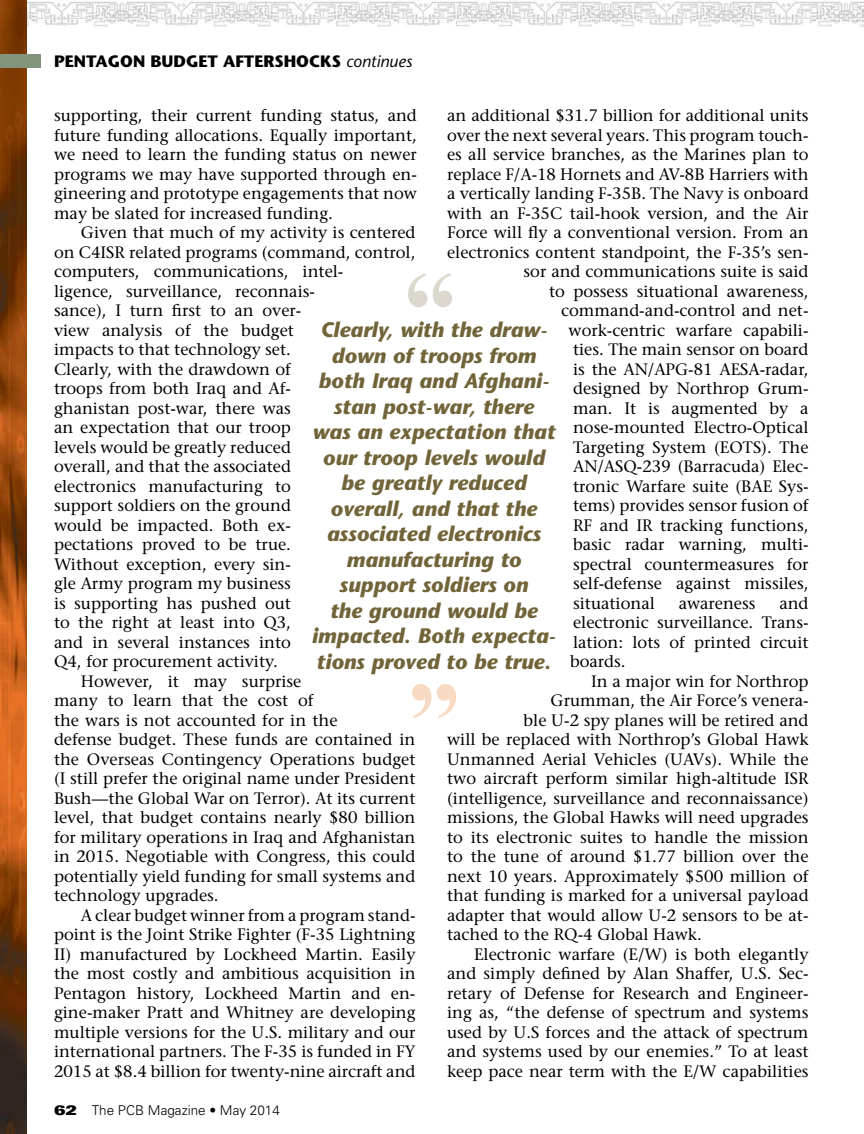
<style>
.page{position:relative;width:864px;height:1134px;background:#fff}
.page>*{position:absolute;margin:0;border:0;box-sizing:border-box;transform-origin:0 0}
.t1{font:700 105px "Times New Roman";color:#dcd8ce}
.t2{font:700 105px "Times New Roman";color:#f8dac2}
.t3{font:italic 700 21px/25.5px "Stone Sans";color:#716439;text-align:center}
.t4{font:16.5px/19.5px "Stone Serif";color:#000;text-align:justify}
.t5{font:700 16.5px "Stone Sans";color:#000}
.t6{font:italic 16.5px "Stone Sans";color:#000}
.t7{font:300 13.5px "Univers";color:#000}
.s1{font-weight:900;font-stretch:expanded}
</style>
<div class="page">
<img style="left:27px;top:0;width:837px;height:27px">
<img style="left:0;top:0;width:27px;height:1134px">
<div style="left:0;top:54px;width:40px;height:14px;background:#82947c"></div>
<p class="t5" style="left:54px;top:51px;width:13px">PENTAGON</p>
<p class="t5" style="left:151px;top:51px;width:13px">BUDGET</p>
<p class="t5" style="left:223px;top:51px;width:12px">AFTERSHOCKS</p>
<p class="t6" style="left:346px;top:51px;width:68px">continues</p>
<p class="t4" style="left:54px;top:105px;width:364px">supporting, their current funding status, and future funding allocations. Equally important, we need to learn the funding status on newer programs we may have supported through en&shy;gineering and prototype engagements that now may be slated for increased funding.</p>
<p class="t4" style="left:81px;top:222px;width:336px">Given that much of my activity is centered</p>
<p class="t4" style="left:54px;top:242px;width:363px">on C4ISR related programs (command, control,</p>
<p class="t4" style="left:54px;top:262px;width:291px">computers, communications, intel-</p>
<p class="t4" style="left:54px;top:281px;width:262px">ligence, surveillance, reconnais-</p>
<p class="t4" style="left:54px;top:301px;width:249px">sance), I turn first to an over-</p>
<p class="t4" style="left:54px;top:320px;width:241px">view analysis of the budget</p>
<p class="t4" style="left:54px;top:340px;width:238px">impacts to that technology set.</p>
<p class="t4" style="left:54px;top:359px;width:239px">Clearly, with the drawdown of</p>
<p class="t4" style="left:54px;top:379px;width:239px">troops from both Iraq and Af-</p>
<p class="t4" style="left:54px;top:398px;width:238px">ghanistan post-war, there was</p>
<p class="t4" style="left:54px;top:418px;width:239px">an expectation that our troop</p>
<p class="t4" style="left:54px;top:437px;width:239px">levels would be greatly reduced</p>
<p class="t4" style="left:54px;top:457px;width:239px">overall, and that the associated</p>
<p class="t4" style="left:54px;top:476px;width:239px">electronics manufacturing to</p>
<p class="t4" style="left:54px;top:496px;width:239px">support soldiers on the ground</p>
<p class="t4" style="left:54px;top:515px;width:239px">would be impacted. Both ex-</p>
<p class="t4" style="left:54px;top:535px;width:238px">pectations proved to be true.</p>
<p class="t4" style="left:54px;top:554px;width:239px">Without exception, every sin-</p>
<p class="t4" style="left:54px;top:574px;width:239px">gle Army program my business</p>
<p class="t4" style="left:54px;top:593px;width:238px">is supporting has pushed out</p>
<p class="t4" style="left:54px;top:613px;width:238px">to the right at least into Q3,</p>
<p class="t4" style="left:54px;top:632px;width:239px">and in several instances into</p>
<p class="t4" style="left:54px;top:652px;width:225px">Q4, for procurement activity.</p>
<p class="t4" style="left:81px;top:671px;width:222px">However, it may surprise</p>
<p class="t4" style="left:54px;top:691px;width:261px">many to learn that the cost of</p>
<p class="t4" style="left:54px;top:710px;width:285px">the wars is not accounted for in the</p>
<p class="t4" style="left:54px;top:730px;width:363px">defense budget. These funds are contained in</p>
<p class="t4" style="left:54px;top:749px;width:363px">the Overseas Contingency Operations budget</p>
<p class="t4" style="left:54px;top:769px;width:363px">(I still prefer the original name under President</p>
<p class="t4" style="left:54px;top:788px;width:363px">Bush—the Global War on Terror). At its current</p>
<p class="t4" style="left:54px;top:808px;width:363px">level, that budget contains nearly $80 billion</p>
<p class="t4" style="left:54px;top:827px;width:363px">for military operations in Iraq and Afghanistan</p>
<p class="t4" style="left:54px;top:847px;width:363px">in 2015. Negotiable with Congress, this could</p>
<p class="t4" style="left:54px;top:866px;width:363px">potentially yield funding for small systems and</p>
<p class="t4" style="left:54px;top:886px;width:166px">technology upgrades.</p>
<p class="t4" style="left:81px;top:905px;width:336px">A clear budget winner from a program stand-</p>
<p class="t4" style="left:54px;top:925px;width:363px">point is the Joint Strike Fighter (F-35 Lightning</p>
<p class="t4" style="left:54px;top:944px;width:363px">II) manufactured by Lockheed Martin. Easily</p>
<p class="t4" style="left:54px;top:964px;width:363px">the most costly and ambitious acquisition in</p>
<p class="t4" style="left:54px;top:983px;width:363px">Pentagon history, Lockheed Martin and en-</p>
<p class="t4" style="left:54px;top:1003px;width:363px">gine-maker Pratt and Whitney are developing</p>
<p class="t4" style="left:54px;top:1022px;width:363px">multiple versions for the U.S. military and our</p>
<p class="t4" style="left:54px;top:1042px;width:363px">international partners. The F-35 is funded in FY</p>
<p class="t4" style="left:54px;top:1061px;width:363px">2015 at $8.4 billion for twenty-nine aircraft and</p>
<p class="t4" style="left:447px;top:106px;width:363px">an additional $31.7 billion for additional units</p>
<p class="t4" style="left:447px;top:125px;width:363px">over the next several years. This program touch-</p>
<p class="t4" style="left:447px;top:145px;width:363px">es all service branches, as the Marines plan to</p>
<p class="t4" style="left:447px;top:164px;width:363px">replace F/A-18 Hornets and AV-8B Harriers with</p>
<p class="t4" style="left:447px;top:184px;width:363px">a vertically landing F-35B. The Navy is onboard</p>
<p class="t4" style="left:447px;top:203px;width:363px">with an F-35C tail-hook version, and the Air</p>
<p class="t4" style="left:447px;top:223px;width:363px">Force will fly a conventional version. From an</p>
<p class="t4" style="left:447px;top:242px;width:363px">electronics content standpoint, the F-35’s sen-</p>
<p class="t4" style="left:524px;top:262px;width:287px">sor and communications suite is said</p>
<p class="t4" style="left:549px;top:281px;width:261px">to possess situational awareness,</p>
<p class="t4" style="left:561px;top:301px;width:249px">command-and-control and net-</p>
<p class="t4" style="left:569px;top:320px;width:241px">work-centric warfare capabili-</p>
<p class="t4" style="left:573px;top:340px;width:237px">ties. The main sensor on board</p>
<p class="t4" style="left:573px;top:359px;width:237px">is the AN/APG-81 AESA-radar,</p>
<p class="t4" style="left:573px;top:379px;width:237px">designed by Northrop Grum-</p>
<p class="t4" style="left:573px;top:398px;width:237px">man. It is augmented by a</p>
<p class="t4" style="left:573px;top:418px;width:237px">nose-mounted Electro-Optical</p>
<p class="t4" style="left:573px;top:437px;width:237px">Targeting System (EOTS). The</p>
<p class="t4" style="left:573px;top:457px;width:237px">AN/ASQ-239 (Barracuda) Elec-</p>
<p class="t4" style="left:573px;top:476px;width:237px">tronic Warfare suite (BAE Sys-</p>
<p class="t4" style="left:573px;top:496px;width:237px">tems) provides sensor fusion of</p>
<p class="t4" style="left:573px;top:515px;width:237px">RF and IR tracking functions,</p>
<p class="t4" style="left:573px;top:535px;width:237px">basic radar warning, multi-</p>
<p class="t4" style="left:573px;top:554px;width:237px">spectral countermeasures for</p>
<p class="t4" style="left:573px;top:574px;width:237px">self-defense against missiles,</p>
<p class="t4" style="left:573px;top:593px;width:83px">situational</p>
<p class="t4" style="left:679px;top:593px;width:78px">awareness</p>
<h1 class="t1" style="left:404px;top:236px;width:54px">“</h1>
<p class="t3" style="left:312px;top:317px;width:246px">Clearly, with the draw&shy;down of troops from both Iraq and Afghani&shy;stan post-war, there<br>was an expectation that our troop levels would be greatly reduced overall, and that the associated electronics manufacturing to support soldiers on<br>the ground would be impacted. Both expecta&shy;tions proved to be true.</p>
<p class="t4" style="left:570px;top:593px;width:240px;text-indent:209px">and electronic surveillance. Trans&shy;lation: lots of printed circuit boards.</p>
<p class="t4" style="left:591px;top:671px;width:219px">In a major win for Northrop</p>
<p class="t4" style="left:551px;top:691px;width:260px">Grumman, the Air Force’s venera-</p>
<p class="t4" style="left:524px;top:710px;width:286px">ble U-2 spy planes will be retired and</p>
<p class="t4" style="left:447px;top:730px;width:363px">will be replaced with Northrop’s Global Hawk</p>
<p class="t4" style="left:447px;top:749px;width:363px">Unmanned Aerial Vehicles (UAVs). While the</p>
<p class="t4" style="left:447px;top:769px;width:363px">two aircraft perform similar high-altitude ISR</p>
<p class="t4" style="left:447px;top:788px;width:363px">(intelligence, surveillance and reconnaissance)</p>
<p class="t4" style="left:447px;top:808px;width:363px">missions, the Global Hawks will need upgrades</p>
<p class="t4" style="left:447px;top:827px;width:363px">to its electronic suites to handle the mission</p>
<p class="t4" style="left:447px;top:847px;width:363px">to the tune of around $1.77 billion over the</p>
<p class="t4" style="left:447px;top:866px;width:363px">next 10 years. Approximately $500 million of</p>
<p class="t4" style="left:447px;top:886px;width:363px">that funding is marked for a universal payload</p>
<p class="t4" style="left:447px;top:905px;width:363px">adapter that would allow U-2 sensors to be at-</p>
<p class="t4" style="left:447px;top:925px;width:256px">tached to the RQ-4 Global Hawk.</p>
<p class="t4" style="left:474px;top:944px;width:336px">Electronic warfare (E/W) is both elegantly</p>
<p class="t4" style="left:447px;top:964px;width:363px">and simply defined by Alan Shaffer, U.S. Sec-</p>
<p class="t4" style="left:447px;top:983px;width:363px">retary of Defense for Research and Engineer-</p>
<p class="t4" style="left:447px;top:1003px;width:363px">ing as, “the defense of spectrum and systems</p>
<p class="t4" style="left:447px;top:1022px;width:363px">used by U.S forces and the attack of spectrum</p>
<p class="t4" style="left:447px;top:1042px;width:363px">and systems used by our enemies.” To at least</p>
<p class="t4" style="left:447px;top:1061px;width:363px">keep pace near term with the E/W capabilities</p>
<h1 class="t2" style="left:408px;top:647px;width:54px">”</h1>
<p class="t7" style="left:54px;top:1102px;width:228px"><span class="s1">62</span> The PCB Magazine • May 2014</p>
</div>
